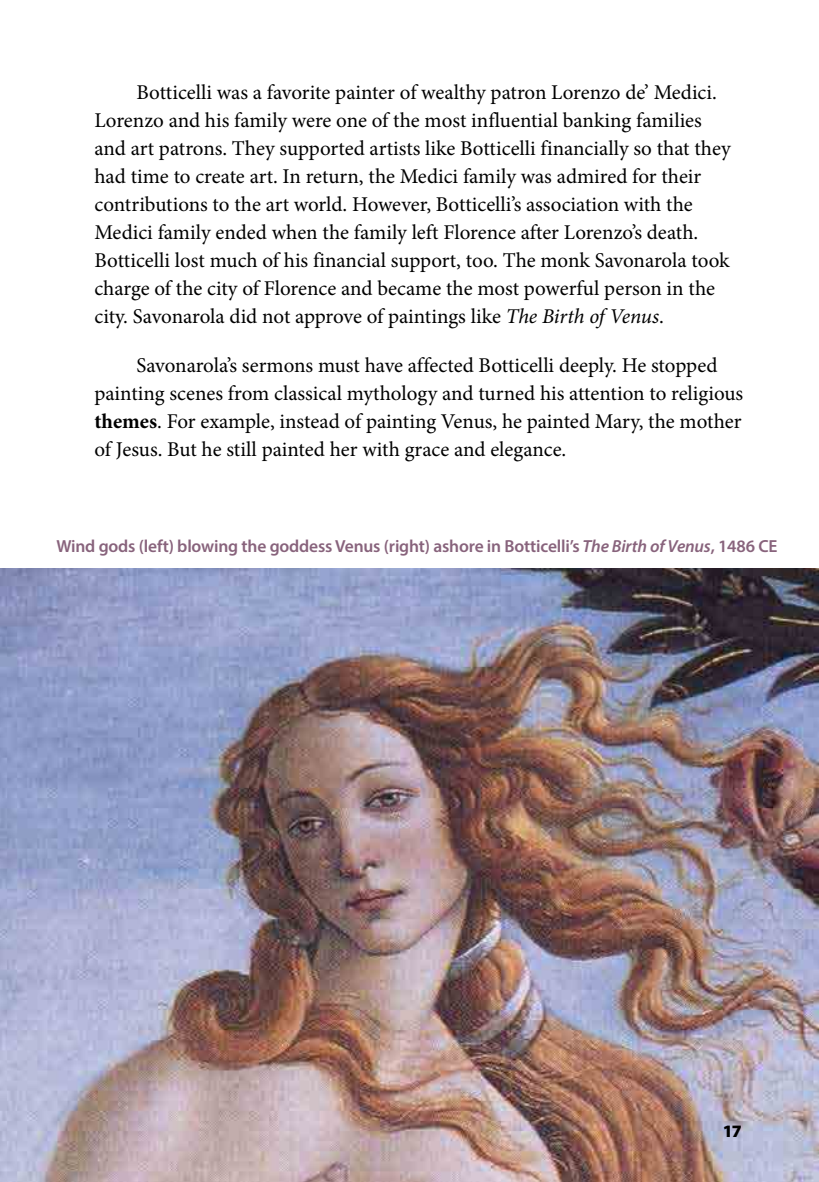
<style>
.page{position:relative;width:819px;height:1182px;background:#fff}
.page>*{position:absolute;margin:0;border:0;box-sizing:border-box;transform-origin:0 0}
.t1{font:21px/28px "Minion Pro";color:#000}
.t2{font:600 17.5px "Myriad Pro";letter-spacing:-.01em;color:#88637c}
.t3{font:900 17.5px "Myriad Pro";color:#000}
.s1{font-style:italic}
.s2{font-weight:700}
</style>
<div class="page">
<img style="left:0;top:569px;width:819px;height:612px">
<p class="t1" style="left:94px;top:79px;width:638px;text-indent:42px">Botticelli was a favorite painter of wealthy patron Lorenzo de’ Medici.<br>Lorenzo and his family were one of the most influential banking families and art patrons. They supported artists like Botticelli financially so that they had time to create art. In return, the Medici family was admired for their contributions to the art world. However, Botticelli’s association with the Medici family ended when the family left Florence after Lorenzo’s death.<br>Botticelli lost much of his financial support, too. The monk Savonarola took charge of the city of Florence and became the most powerful person in the city. Savonarola did not approve of paintings like <span class="s1">The Birth of Venus</span>.</p>
<p class="t1" style="left:94px;top:352px;width:650px;text-indent:42px">Savonarola’s sermons must have affected Botticelli deeply. He stopped painting scenes from classical mythology and turned his attention to religious <span class="s2">themes</span>. For example, instead of painting Venus, he painted Mary, the mother of Jesus. But he still painted her with grace and elegance.</p>
<p class="t2" style="left:57px;top:535px;width:722px">Wind gods (left) blowing the goddess Venus (right) ashore in Botticelli’s <span class="s1">The Birth of Venus</span>, 1486 CE</p>
<p class="t3" style="left:723px;top:1119px;width:21px">17</p>
</div>
